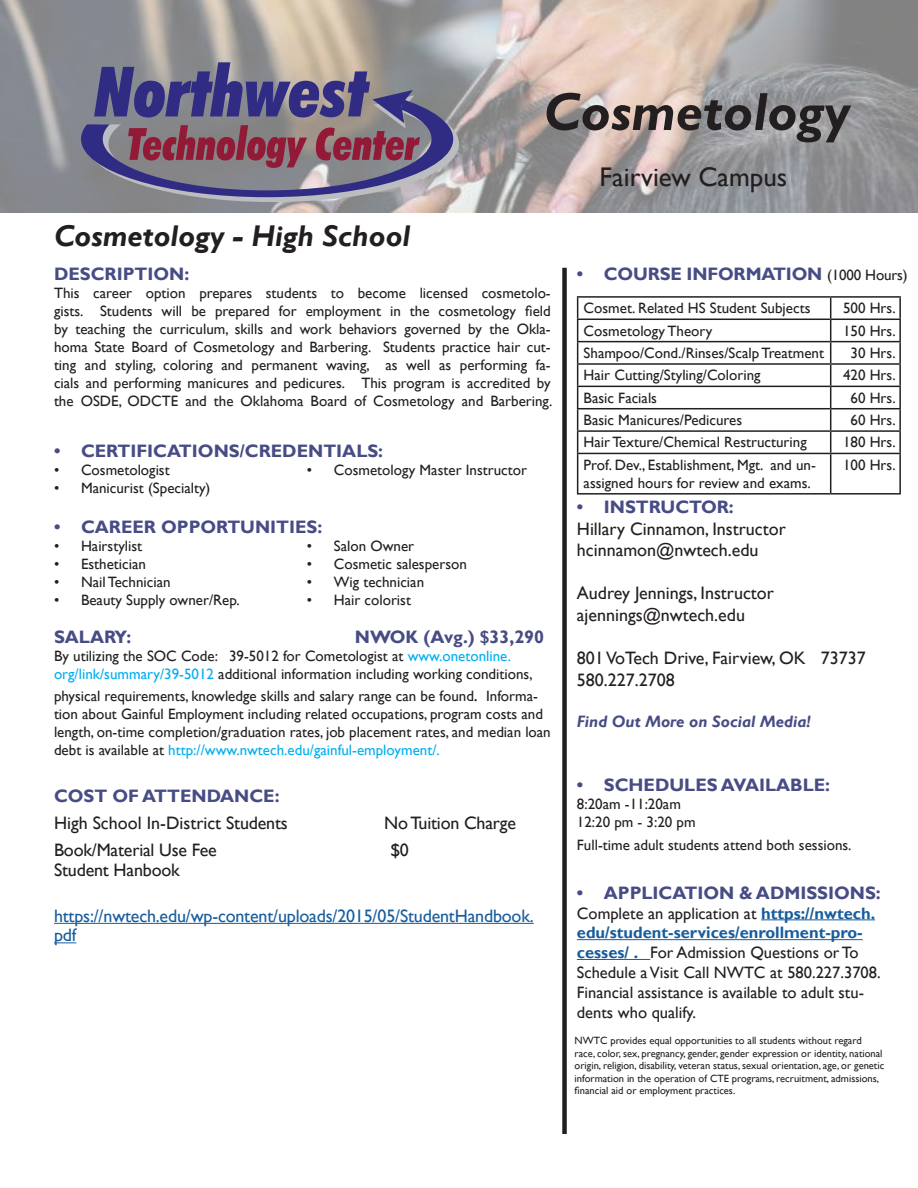
<style>
.page{position:relative;width:918px;height:1188px;background:#fff}
.page>*{position:absolute;margin:0;border:0;box-sizing:border-box;transform-origin:0 0}
.t1{font:italic 700 54px "Gill Sans";color:#231f20}
.t2{font:italic 700 30px "Gill Sans";color:#231f20}
.t3{font:27px "Gill Sans";color:#231f20}
.t4{font:18px/21.6px "Gill Sans";color:#231f20}
.t5{font:700 18px "Gill Sans";color:#474c84}
.t6{font:18px/19.5px "Gill Sans";letter-spacing:-.01em;color:#175d9e}
.t7{font:16.5px/19.8px "Gill Sans";color:#231f20}
.t8{font:italic 700 16.5px "Gill Sans";color:#474c84}
.t9{font:15px/18px "Gill Sans";color:#231f20}
.t10{font:10.5px/12.6px "Gill Sans";color:#231f20}
.s1{color:#00aeef}
.s2{font-size:18px}
.s3{font-weight:400;font-size:15px;color:#231f20}
.s4{font-weight:700;color:#175d9e}
</style>
<div class="page">
<img style="left:0;top:0;width:918px;height:213px">
<div style="left:562px;top:268px;width:5px;height:866px;background:#231f20"></div>
<hr style="left:54px;top:923px;width:480px;height:1px;background:#175d9e">
<svg style="left:54px;top:942px;width:22px;height:1px"></svg>
<hr style="left:761px;top:919px;width:114px;height:1px;background:#175d9e">
<hr style="left:577px;top:939px;width:286px;height:1px;background:#175d9e">
<hr style="left:577px;top:959px;width:73px;height:1px;background:#175d9e">
<svg style="left:81px;top:62px;width:378px;height:140px;background:#7c6e86"></svg>
<hr style="left:577px;top:296px;width:254px;height:2px;background:#231f20">
<hr style="left:831px;top:296px;width:70px;height:2px;background:#231f20">
<hr style="left:899px;top:298px;width:2px;height:21px;background:#231f20">
<hr style="left:577px;top:319px;width:254px;height:1px;background:#231f20">
<hr style="left:831px;top:319px;width:70px;height:1px;background:#231f20">
<hr style="left:899px;top:320px;width:2px;height:21px;background:#231f20">
<hr style="left:577px;top:341px;width:254px;height:1px;background:#231f20">
<hr style="left:831px;top:341px;width:70px;height:1px;background:#231f20">
<hr style="left:899px;top:342px;width:2px;height:21px;background:#231f20">
<hr style="left:577px;top:363px;width:254px;height:2px;background:#231f20">
<hr style="left:831px;top:363px;width:70px;height:2px;background:#231f20">
<hr style="left:899px;top:365px;width:2px;height:21px;background:#231f20">
<hr style="left:577px;top:386px;width:254px;height:1px;background:#231f20">
<hr style="left:831px;top:386px;width:70px;height:1px;background:#231f20">
<hr style="left:899px;top:387px;width:2px;height:21px;background:#231f20">
<hr style="left:577px;top:408px;width:254px;height:1px;background:#231f20">
<hr style="left:831px;top:408px;width:70px;height:1px;background:#231f20">
<hr style="left:899px;top:409px;width:2px;height:21px;background:#231f20">
<hr style="left:577px;top:430px;width:254px;height:2px;background:#231f20">
<svg style="left:577px;top:298px;width:1px;height:155px"></svg>
<hr style="left:831px;top:430px;width:70px;height:2px;background:#231f20">
<svg style="left:830px;top:298px;width:1px;height:155px"></svg>
<hr style="left:899px;top:432px;width:2px;height:21px;background:#231f20">
<hr style="left:577px;top:453px;width:254px;height:1px;background:#231f20">
<hr style="left:577px;top:454px;width:1px;height:39px;background:#231f20">
<hr style="left:831px;top:453px;width:70px;height:1px;background:#231f20">
<hr style="left:830px;top:454px;width:1px;height:39px;background:#231f20">
<hr style="left:899px;top:454px;width:2px;height:39px;background:#231f20">
<hr style="left:577px;top:493px;width:254px;height:2px;background:#231f20">
<hr style="left:831px;top:493px;width:70px;height:2px;background:#231f20">
<h1 class="t1" style="left:543px;top:80px;width:308px">Cosmetology</h1>
<h3 class="t3" style="left:600px;top:161px;width:189px">Fairview Campus</h3>
<h2 class="t2" style="left:54px;top:218px;width:358px">Cosmetology - High School</h2>
<p class="t5" style="left:54px;top:263px;width:137px">DESCRIPTION:</p>
<p class="t9" style="left:54px;top:284px;width:500px;text-align:justify">This career option prepares students to become licensed cosmetolo&shy;gists. Students will be prepared for employment in the cosmetology field by teaching the curriculum, skills and work behaviors governed by the Okla&shy;homa State Board of Cosmetology and Barbering. Students practice hair cut&shy;ting and styling, coloring and permanent waving, as well as performing fa&shy;cials and performing manicures and pedicures. This program is accredited by the OSDE, ODCTE and the Oklahoma Board of Cosmetology and Barbering.</p>
<p class="t5" style="left:54px;top:440px;width:331px">• CERTIFICATIONS/CREDENTIALS:</p>
<p class="t9" style="left:54px;top:461px;width:117px">• Cosmetologist</p>
<p class="t9" style="left:54px;top:479px;width:158px">• Manicurist (Specialty)</p>
<p class="t9" style="left:307px;top:461px;width:222px">• Cosmetology Master Instructor</p>
<p class="t5" style="left:54px;top:516px;width:270px">• CAREER OPPORTUNITIES:</p>
<p class="t9" style="left:54px;top:537px;width:90px">• Hairstylist</p>
<p class="t9" style="left:54px;top:555px;width:93px">• Esthetician</p>
<p class="t9" style="left:54px;top:573px;width:118px">• Nail Technician</p>
<p class="t9" style="left:54px;top:591px;width:187px">• Beauty Supply owner/Rep.</p>
<p class="t9" style="left:307px;top:537px;width:109px">• Salon Owner</p>
<p class="t9" style="left:307px;top:555px;width:162px">• Cosmetic salesperson</p>
<p class="t9" style="left:307px;top:573px;width:119px">• Wig technician</p>
<p class="t9" style="left:307px;top:591px;width:106px">• Hair colorist</p>
<p class="t5" style="left:54px;top:626px;width:79px">SALARY:</p>
<p class="t5" style="left:355px;top:626px;width:191px">NWOK (Avg.) $33,290</p>
<p class="t9" style="left:54px;top:647px;width:480px">By utilizing the SOC Code: 39-5012 for Cometologist at <span class="s1">www.onetonline. org/link/summary/39-5012</span> additional information including working conditions,</p>
<p class="t9" style="left:54px;top:687px;width:498px">physical requirements, knowledge skills and salary range can be found<span class="s2">.</span> Informa&shy;tion about Gainful Employment including related occupations, program costs and length, on-time completion/graduation rates, job placement rates, and median loan debt is available at <span class="s1">http://www.nwtech.edu/gainful-employment/.</span></p>
<p class="t5" style="left:54px;top:785px;width:227px">COST OF ATTENDANCE:</p>
<p class="t4" style="left:54px;top:812px;width:235px">High School In-District Students</p>
<p class="t4" style="left:384px;top:812px;width:133px">No Tuition Charge</p>
<p class="t4" style="left:54px;top:839px;width:164px">Book/Material Use Fee</p>
<p class="t4" style="left:390px;top:839px;width:20px">$0</p>
<p class="t4" style="left:54px;top:859px;width:127px">Student Hanbook</p>
<p class="t6" style="left:54px;top:907px;width:481px">https://nwtech.edu/wp-content/uploads/2015/05/StudentHandbook. pdf</p>
<p class="t5" style="left:577px;top:263px;width:332px">• COURSE INFORMATION <span class="s3">(1000 Hours)</span></p>
<p class="t9" style="left:584px;top:300px;width:228px">Cosmet. Related HS Student Subjects</p>
<p class="t9" style="left:843px;top:300px;width:54px">500 Hrs.</p>
<p class="t9" style="left:584px;top:322px;width:130px">Cosmetology Theory</p>
<p class="t9" style="left:843px;top:322px;width:54px">150 Hrs.</p>
<p class="t9" style="left:584px;top:344px;width:242px">Shampoo/Cond./Rinses/Scalp Treatment</p>
<p class="t9" style="left:851px;top:344px;width:47px">30 Hrs.</p>
<p class="t9" style="left:584px;top:367px;width:178px">Hair Cutting/Styling/Coloring</p>
<p class="t9" style="left:843px;top:367px;width:54px">420 Hrs.</p>
<p class="t9" style="left:584px;top:389px;width:75px">Basic Facials</p>
<p class="t9" style="left:851px;top:389px;width:47px">60 Hrs.</p>
<p class="t9" style="left:584px;top:411px;width:160px">Basic Manicures/Pedicures</p>
<p class="t9" style="left:851px;top:411px;width:47px">60 Hrs.</p>
<p class="t9" style="left:584px;top:434px;width:225px">Hair Texture/Chemical Restructuring</p>
<p class="t9" style="left:843px;top:434px;width:54px">180 Hrs.</p>
<p class="t9" style="left:584px;top:456px;width:234px">Prof. Dev., Establishment, Mgt. and un&shy;assigned hours for review and exams.</p>
<p class="t9" style="left:843px;top:456px;width:54px">100 Hrs.</p>
<p class="t5" style="left:577px;top:496px;width:158px">• INSTRUCTOR:</p>
<p class="t4" style="left:577px;top:518px;width:211px">Hillary Cinnamon, Instructor hcinnamon@nwtech.edu</p>
<p class="t4" style="left:577px;top:583px;width:199px">Audrey Jennings, Instructor ajennings@nwtech.edu</p>
<p class="t4" style="left:577px;top:648px;width:290px">801 VoTech Drive, Fairview, OK 73737<br>580.227.2708</p>
<p class="t8" style="left:577px;top:712px;width:235px">Find Out More on Social Media!</p>
<p class="t5" style="left:577px;top:775px;width:255px">• SCHEDULES AVAILABLE:</p>
<p class="t9" style="left:577px;top:796px;width:120px">8:20am -11:20am<br>12:20 pm - 3:20 pm</p>
<p class="t9" style="left:577px;top:837px;width:276px">Full-time adult students attend both sessions.</p>
<p class="t5" style="left:577px;top:882px;width:305px">• APPLICATION &amp; ADMISSIONS:</p>
<p class="t7" style="left:577px;top:903px;width:305px">Complete an application at <span class="s4">https://nwtech. edu/student-services/enrollment-pro&shy;cesses/ .</span> For Admission Questions or To Schedule a Visit Call NWTC at 580.227.3708.<br>Financial assistance is available to adult stu&shy;dents who qualify.</p>
<p class="t10" style="left:575px;top:1034px;width:311px">NWTC provides equal opportunities to all students without regard race, color, sex, pregnancy, gender, gender expression or identity, national origin, religion, disability, veteran status, sexual orientation, age, or genetic information in the operation of CTE programs, recruitment, admissions, financial aid or employment practices.</p>
</div>
